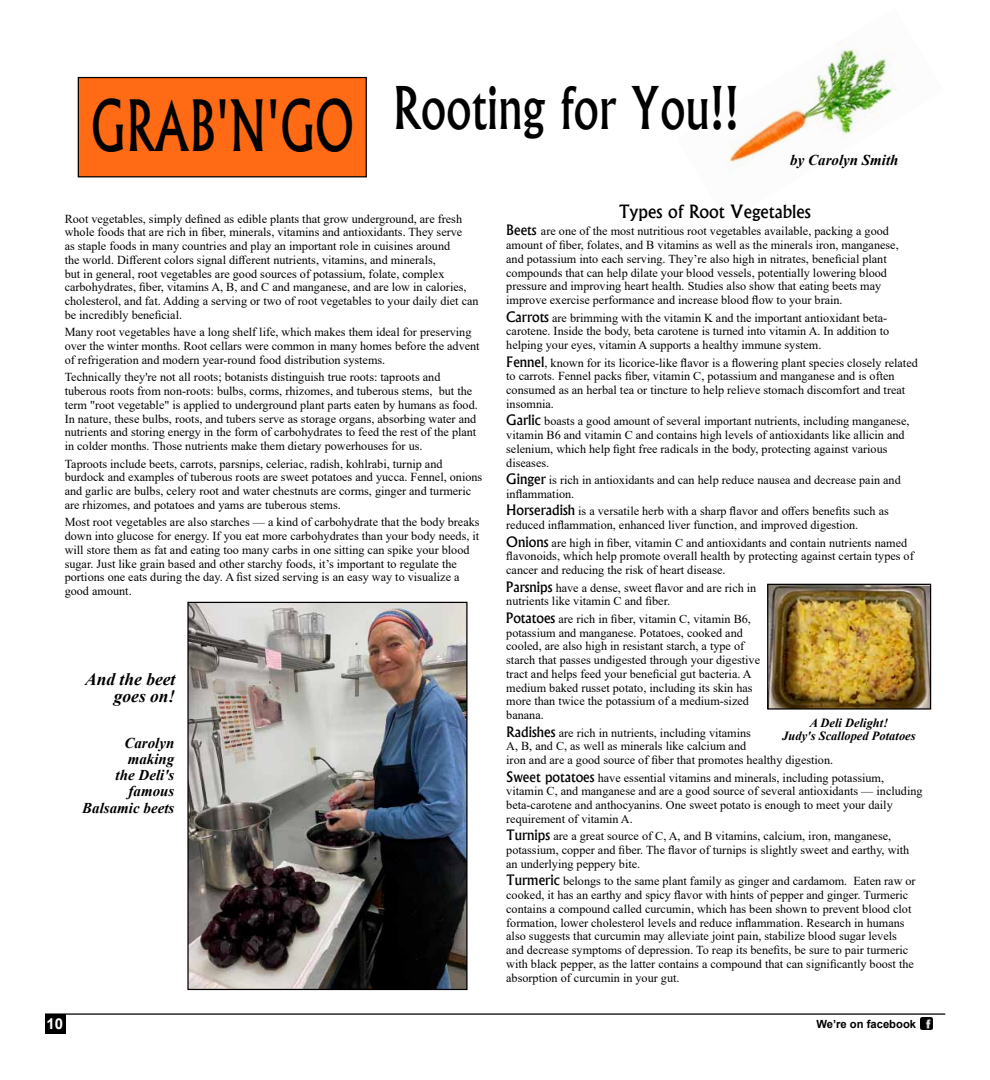
<style>
.page{position:relative;width:990px;height:1080px;background:#fff}
.page>*{position:absolute;margin:0;border:0;box-sizing:border-box;transform-origin:0 0}
.t1{font:500 67.5px "Albertus";color:#000;scale:.67 1}
.t2{font:500 56.25px "Albertus";letter-spacing:.01em;color:#000;scale:.8 1}
.t3{font:500 17.5px "Albertus";color:#000}
.t4{font:italic 700 17.5px/17.5px "Times New Roman";color:#000;text-align:right}
.t5{font:italic 700 15px/16.2px "Times New Roman";color:#000;text-align:right}
.t6{font:700 15px "Arial";color:#fff}
.t7{font:italic 700 12.5px/13.8px "Times New Roman";color:#000;text-align:center}
.t8{font:12.25px/13.8px "Times New Roman";color:#000}
.t9{font:700 11.25px "Arial";color:#000}
.s1{font-family:"Albertus";font-weight:500;font-size:13.75px}
</style>
<div class="page">
<img style="left:728px;top:42px;width:167px;height:131px">
<svg style="left:921px;top:1018px;width:12px;height:12px"></svg>
<div style="left:45px;top:1014px;width:21px;height:20px;background:#000"></div>
<hr style="left:45px;top:1013px;width:900px;height:2px;background:#000">
<div style="left:78px;top:78px;width:288px;height:99px;background:#ff6b15"></div>
<div style="left:78px;top:77px;width:289px;height:100px;border:1px solid #000"></div>
<img style="left:769px;top:586px;width:160px;height:122px">
<div style="left:767px;top:584px;width:164px;height:126px;border:1px solid #000"></div>
<img style="left:189px;top:604px;width:277px;height:384px">
<div style="left:187px;top:602px;width:281px;height:388px;border:1px solid #000"></div>
<h1 class="t1" style="left:91px;top:84px;width:394px">GRAB'N'GO</h1>
<h2 class="t2" style="left:392px;top:74px;width:435px">Rooting for You!!</h2>
<p class="t5" style="left:790px;top:151px;width:110px">by Carolyn Smith</p>
<p class="t8" style="left:65px;top:211px;width:415px">Root vegetables, simply defined as edible plants that grow underground, are fresh whole foods that are rich in fiber, minerals, vitamins and antioxidants. They serve<br>as staple foods in many countries and play an important role in cuisines around<br>the world. Different colors signal different nutrients, vitamins, and minerals,<br>but in general, root vegetables are good sources of potassium, folate, complex carbohydrates, fiber, vitamins A, B, and C and manganese, and are low in calories, cholesterol, and fat. Adding a serving or two of root vegetables to your daily diet can be incredibly beneficial.</p>
<p class="t8" style="left:65px;top:325px;width:416px">Many root vegetables have a long shelf life, which makes them ideal for preserving over the winter months. Root cellars were common in many homes before the advent of refrigeration and modern year-round food distribution systems.</p>
<p class="t8" style="left:65px;top:370px;width:415px">Technically they're not all roots; botanists distinguish true roots: taproots and tuberous roots from non-roots: bulbs, corms, rhizomes, and tuberous stems, but the term "root vegetable" is applied to underground plant parts eaten by humans as food.<br>In nature, these bulbs, roots, and tubers serve as storage organs, absorbing water and nutrients and storing energy in the form of carbohydrates to feed the rest of the plant in colder months. Those nutrients make them dietary powerhouses for us.</p>
<p class="t8" style="left:65px;top:456px;width:419px">Taproots include beets, carrots, parsnips, celeriac, radish, kohlrabi, turnip and burdock and examples of tuberous roots are sweet potatoes and yucca. Fennel, onions and garlic are bulbs, celery root and water chestnuts are corms, ginger and turmeric are rhizomes, and potatoes and yams are tuberous stems.</p>
<p class="t8" style="left:65px;top:515px;width:416px">Most root vegetables are also starches — a kind of carbohydrate that the body breaks down into glucose for energy. If you eat more carbohydrates than your body needs, it will store them as fat and eating too many carbs in one sitting can spike your blood sugar. Just like grain based and other starchy foods, it’s important to regulate the portions one eats during the day. A fist sized serving is an easy way to visualize a good amount.</p>
<h3 class="t4" style="left:85px;top:670px;width:92px">And the beet goes on!</h3>
<p class="t5" style="left:82px;top:734px;width:94px">Carolyn making<br>the Deli's famous<br>Balsamic beets</p>
<h3 class="t3" style="left:619px;top:201px;width:194px">Types of Root Vegetables</h3>
<p class="t8" style="left:506px;top:224px;width:394px"><span class="s1">Beets</span> are one of the most nutritious root vegetables available, packing a good amount of fiber, folates, and B vitamins as well as the minerals iron, manganese, and potassium into each serving. They’re also high in nitrates, beneficial plant compounds that can help dilate your blood vessels, potentially lowering blood pressure and improving heart health. Studies also show that eating beets may improve exercise performance and increase blood flow to your brain.</p>
<p class="t8" style="left:506px;top:310px;width:385px"><span class="s1">Carrots</span> are brimming with the vitamin K and the important antioxidant beta&shy;carotene. Inside the body, beta carotene is turned into vitamin A. In addition to helping your eyes, vitamin A supports a healthy immune system.</p>
<p class="t8" style="left:506px;top:355px;width:413px"><span class="s1">Fennel</span>, known for its licorice-like flavor is a flowering plant species closely related to carrots. Fennel packs fiber, vitamin C, potassium and manganese and is often consumed as an herbal tea or tincture to help relieve stomach discomfort and treat insomnia.</p>
<p class="t8" style="left:506px;top:414px;width:405px"><span class="s1">Garlic</span> boasts a good amount of several important nutrients, including manganese, vitamin B6 and vitamin C and contains high levels of antioxidants like allicin and selenium, which help fight free radicals in the body, protecting against various diseases.</p>
<p class="t8" style="left:506px;top:473px;width:396px"><span class="s1">Ginger</span> is rich in antioxidants and can help reduce nausea and decrease pain and inflammation.</p>
<p class="t8" style="left:506px;top:504px;width:384px"><span class="s1">Horseradish</span> is a versatile herb with a sharp flavor and offers benefits such as reduced inflammation, enhanced liver function, and improved digestion.</p>
<p class="t8" style="left:506px;top:535px;width:409px"><span class="s1">Onions</span> are high in fiber, vitamin C and antioxidants and contain nutrients named flavonoids, which help promote overall health by protecting against certain types of cancer and reducing the risk of heart disease.</p>
<p class="t8" style="left:506px;top:580px;width:252px"><span class="s1">Parsnips</span> have a dense, sweet flavor and are rich in nutrients like vitamin C and fiber.</p>
<p class="t8" style="left:506px;top:612px;width:255px"><span class="s1">Potatoes</span> are rich in fiber, vitamin C, vitamin B6, potassium and manganese. Potatoes, cooked and cooled, are also high in resistant starch, a type of starch that passes undigested through your digestive tract and helps feed your beneficial gut bacteria. A medium baked russet potato, including its skin has more than twice the potassium of a medium-sized banana.</p>
<p class="t8" style="left:506px;top:725px;width:328px"><span class="s1">Radishes</span> are rich in nutrients, including vitamins<br>A, B, and C, as well as minerals like calcium and<br>iron and are a good source of fiber that promotes healthy digestion.</p>
<p class="t8" style="left:506px;top:770px;width:418px"><span class="s1">Sweet potatoes</span> have essential vitamins and minerals, including potassium, vitamin C, and manganese and are a good source of several antioxidants — including beta-carotene and anthocyanins. One sweet potato is enough to meet your daily requirement of vitamin A.</p>
<p class="t8" style="left:506px;top:829px;width:405px"><span class="s1">Turnips</span> are a great source of C, A, and B vitamins, calcium, iron, manganese, potassium, copper and fiber. The flavor of turnips is slightly sweet and earthy, with an underlying peppery bite.</p>
<p class="t8" style="left:506px;top:874px;width:411px"><span class="s1">Turmeric</span> belongs to the same plant family as ginger and cardamom. Eaten raw or cooked, it has an earthy and spicy flavor with hints of pepper and ginger. Turmeric contains a compound called curcumin, which has been shown to prevent blood clot formation, lower cholesterol levels and reduce inflammation. Research in humans also suggests that curcumin may alleviate joint pain, stabilize blood sugar levels and decrease symptoms of depression. To reap its benefits, be sure to pair turmeric with black pepper, as the latter contains a compound that can significantly boost the absorption of curcumin in your gut.</p>
<p class="t7" style="left:782px;top:715px;width:135px">A Deli Delight!<br>Judy's Scalloped Potatoes</p>
<p class="t6" style="left:47px;top:1013px;width:18px">10</p>
<p class="t9" style="left:816px;top:1016px;width:101px">We’re on facebook</p>
</div>
